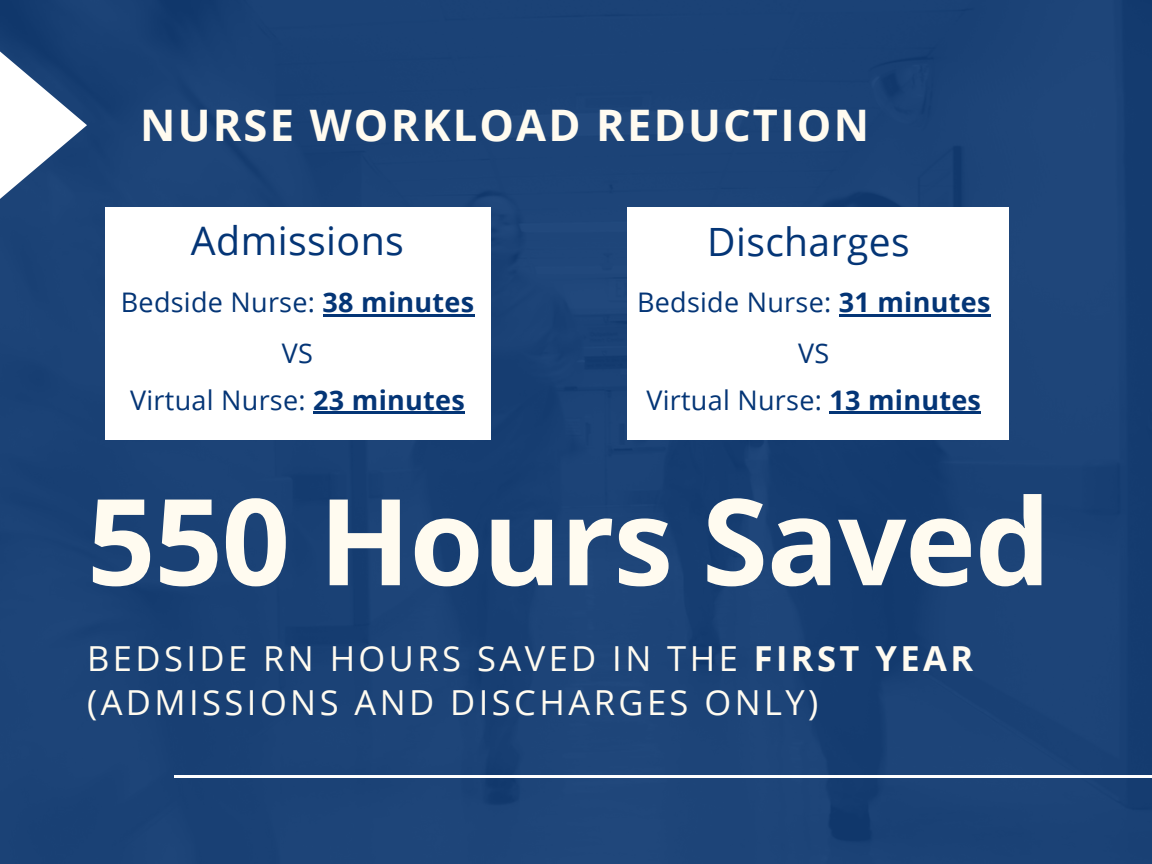
<style>
.page{position:relative;width:1152px;height:864px;background:#1b4276}
.page>*{position:absolute;margin:0;border:0;box-sizing:border-box;transform-origin:0 0}
.t1{font:700 120px "Open Sans";letter-spacing:-.01em;color:#fffbf0}
.t2{font:700 43.5px "Open Sans";letter-spacing:.05em;color:#fffbf0}
.t3{font:39.3px "Open Sans";letter-spacing:.01em;color:#043576}
.t4{font:39px "Open Sans";letter-spacing:.01em;color:#043576}
.t5{font:34.5px/43.8px "Open Sans";letter-spacing:.1em;color:#fffbf0}
.t6{font:27px "Open Sans";letter-spacing:.01em;color:#043576}
.s1{font-weight:700}
</style>
<div class="page">
<svg style="left:0;top:39px;width:87px;height:173px"></svg>
<hr style="left:174px;top:775px;width:978px;height:3px;background:#fff">
<div style="left:105px;top:207px;width:386px;height:233px;background:#fff"></div>
<hr style="left:323px;top:314px;width:151px;height:2px;background:#043576">
<hr style="left:313px;top:412px;width:152px;height:2px;background:#043576">
<div style="left:628px;top:207px;width:381px;height:233px;background:#fff"></div>
<hr style="left:839px;top:314px;width:152px;height:2px;background:#043576">
<hr style="left:829px;top:412px;width:152px;height:2px;background:#043576">
<p class="t2" style="left:140px;top:94px;width:730px">NURSE WORKLOAD REDUCTION</p>
<h3 class="t3" style="left:191px;top:213px;width:215px">Admissions</h3>
<h4 class="t6" style="left:121px;top:283px;width:355px">Bedside Nurse: <span class="s1">38 minutes</span></h4>
<p class="t6" style="left:282px;top:334px;width:33px">VS</p>
<h5 class="t6" style="left:130px;top:381px;width:336px">Virtual Nurse: <span class="s1">23 minutes</span></h5>
<p class="t4" style="left:707px;top:214px;width:204px">Discharges</p>
<p class="t6" style="left:637px;top:283px;width:355px">Bedside Nurse: <span class="s1">31 minutes</span></p>
<h5 class="t6" style="left:798px;top:334px;width:33px">VS</h5>
<p class="t6" style="left:646px;top:381px;width:336px">Virtual Nurse: <span class="s1">13 minutes</span></p>
<h2 class="t1" style="left:87px;top:457px;width:965px">550 Hours Saved</h2>
<p class="t5" style="left:87px;top:636px;width:888px">BEDSIDE RN HOURS SAVED IN THE <span class="s1">FIRST YEAR </span>(ADMISSIONS AND DISCHARGES ONLY)</p>
</div>
